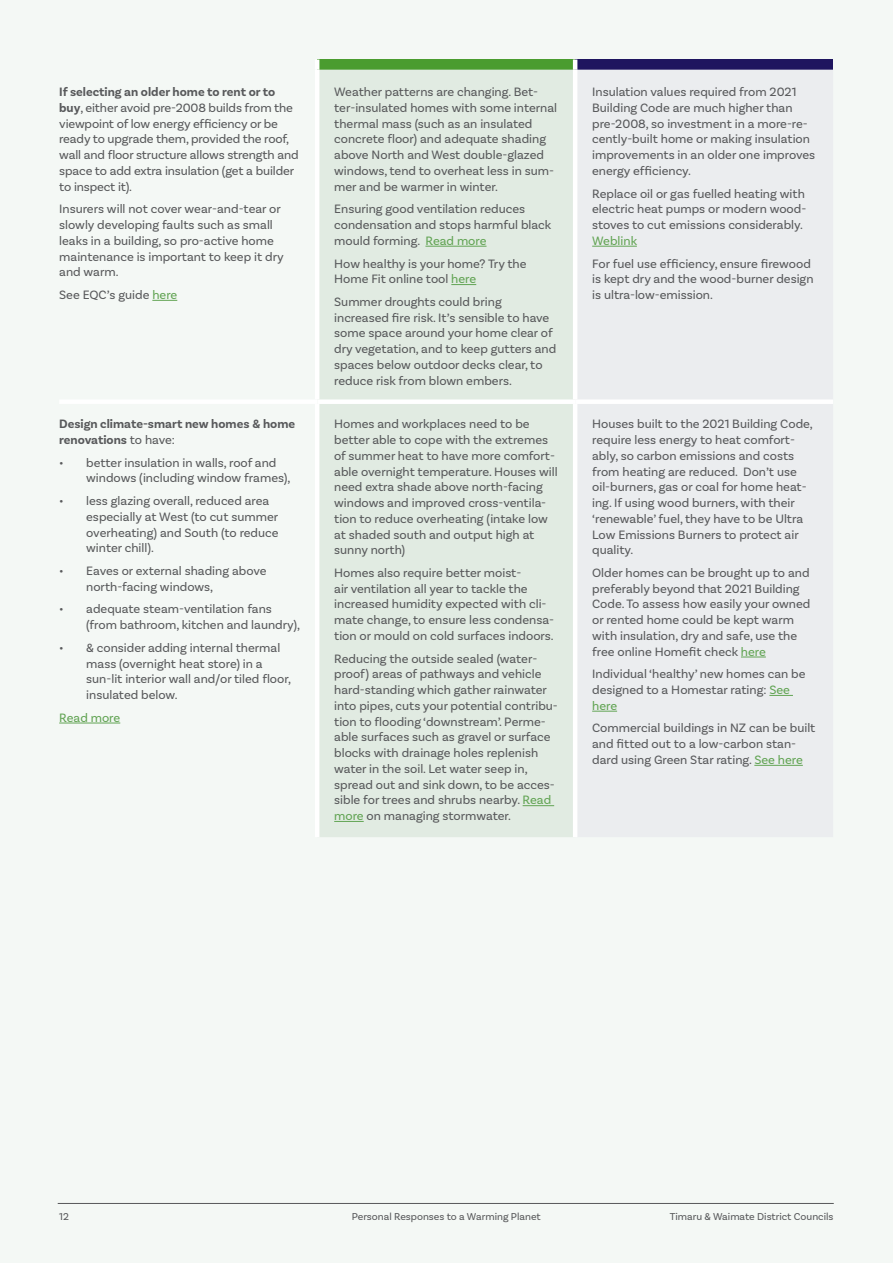
<style>
.page{position:relative;width:893px;height:1263px;background:#f4f8f5}
.page>*{position:absolute;margin:0;border:0;box-sizing:border-box;transform-origin:0 0}
.t1{font:12.75px/15.8px "Basic Sans";color:#58595b}
.t2{font:700 12.75px/15.8px "Basic Sans";color:#58595b}
.t3{font:12.75px "Basic Sans";color:#62a454}
.t4{font:10.5px "Basic Sans";color:#58595b}
.s1{font-weight:700}
.s2{color:#62a454}
.s3{font-weight:400}
</style>
<div class="page">
<hr style="left:58px;top:1203px;width:776px;height:1px;background:#58595b">
<div style="left:317px;top:60px;width:258px;height:10px;background:#4a9c2f"></div>
<div style="left:575px;top:60px;width:258px;height:10px;background:#1f155f"></div>
<div style="left:320px;top:70px;width:253px;height:767px;background:#e1ebe2"></div>
<div style="left:578px;top:70px;width:255px;height:767px;background:#ebedef"></div>
<div style="left:59px;top:399px;width:258px;height:5px;background:#fff"></div>
<hr style="left:315px;top:70px;width:4px;height:329px;background:#fff">
<div style="left:317px;top:399px;width:258px;height:5px;background:#fff"></div>
<hr style="left:315px;top:404px;width:4px;height:433px;background:#fff">
<hr style="left:315px;top:60px;width:4px;height:10px;background:#fff">
<hr style="left:573px;top:60px;width:4px;height:10px;background:#fff">
<hr style="left:573px;top:70px;width:4px;height:329px;background:#fff">
<hr style="left:573px;top:404px;width:4px;height:433px;background:#fff">
<div style="left:575px;top:399px;width:258px;height:5px;background:#fff"></div>
<svg style="left:152px;top:300px;width:25px;height:1px"></svg>
<hr style="left:425px;top:246px;width:61px;height:1px;background:#62a454">
<svg style="left:451px;top:284px;width:25px;height:1px"></svg>
<hr style="left:592px;top:246px;width:45px;height:1px;background:#62a454">
<hr style="left:59px;top:723px;width:61px;height:1px;background:#62a454">
<hr style="left:523px;top:805px;width:31px;height:1px;background:#62a454">
<hr style="left:334px;top:821px;width:30px;height:1px;background:#62a454">
<svg style="left:741px;top:657px;width:25px;height:1px"></svg>
<svg style="left:769px;top:695px;width:24px;height:1px"></svg>
<svg style="left:592px;top:711px;width:25px;height:1px"></svg>
<hr style="left:754px;top:765px;width:49px;height:1px;background:#62a454">
<p class="t1" style="left:59px;top:84px;width:241px"><span class="s1">If selecting an older home to rent or to buy</span>, either avoid pre-2008 builds from the viewpoint of low energy efficiency or be ready to upgrade them, provided the roof, wall and floor structure allows strength and space to add extra insulation (get a builder to inspect it).</p>
<p class="t1" style="left:59px;top:201px;width:226px">Insurers will not cover wear-and-tear or slowly developing faults such as small leaks in a building, so pro-active home maintenance is important to keep it dry and warm.</p>
<p class="t1" style="left:59px;top:287px;width:120px">See EQC’s guide <span class="s2">here</span></p>
<p class="t2" style="left:59px;top:416px;width:238px">Design climate-smart new homes &amp; home renovations <span class="s3">to have:</span></p>
<p class="t1" style="left:86px;top:454px;width:206px;text-indent:-27px">• better insulation in walls, roof and windows (including window frames),</p>
<p class="t1" style="left:86px;top:493px;width:194px;text-indent:-27px">• less glazing overall, reduced area especially at West (to cut summer overheating) and South (to reduce winter chill).</p>
<p class="t1" style="left:86px;top:563px;width:182px;text-indent:-27px">• Eaves or external shading above north-facing windows,</p>
<p class="t1" style="left:86px;top:601px;width:215px;text-indent:-27px">• adequate steam-ventilation fans (from bathroom, kitchen and laundry),</p>
<p class="t1" style="left:86px;top:639px;width:206px;text-indent:-27px">• &amp; consider adding internal thermal mass (overnight heat store) in a sun-lit interior wall and/or tiled floor, insulated below.</p>
<p class="t3" style="left:59px;top:710px;width:63px">Read more</p>
<p class="t1" style="left:334px;top:84px;width:224px">Weather patterns are changing. Bet&shy;ter-insulated homes with some internal thermal mass (such as an insulated concrete floor) and adequate shading above North and West double-glazed windows, tend to overheat less in sum&shy;mer and be warmer in winter.</p>
<p class="t1" style="left:334px;top:201px;width:219px">Ensuring good ventilation reduces condensation and stops harmful black mould forming. <span class="s2">Read more</span></p>
<p class="t1" style="left:334px;top:255px;width:194px">How healthy is your home? Try the<br>Home Fit online tool <span class="s2">here</span></p>
<p class="t1" style="left:334px;top:294px;width:224px">Summer droughts could bring increased fire risk. It’s sensible to have some space around your home clear of dry vegetation, and to keep gutters and spaces below outdoor decks clear, to reduce risk from blown embers.</p>
<p class="t1" style="left:334px;top:416px;width:225px">Homes and workplaces need to be better able to cope with the extremes of summer heat to have more comfort&shy;able overnight temperature. Houses will need extra shade above north-facing windows and improved cross-ventila&shy;tion to reduce overheating (intake low at shaded south and output high at sunny north)</p>
<p class="t1" style="left:334px;top:565px;width:221px">Homes also require better moist-<br>air ventilation all year to tackle the increased humidity expected with cli&shy;mate change, to ensure less condensa&shy;tion or mould on cold surfaces indoors.</p>
<p class="t1" style="left:334px;top:650px;width:225px">Reducing the outside sealed (water&shy;proof) areas of pathways and vehicle hard-standing which gather rainwater into pipes, cuts your potential contribu&shy;tion to flooding ‘downstream’. Perme&shy;able surfaces such as gravel or surface blocks with drainage holes replenish water in the soil. Let water seep in, spread out and sink down, to be acces&shy;sible for trees and shrubs nearby. <span class="s2">Read more</span> on managing stormwater.</p>
<p class="t1" style="left:592px;top:84px;width:225px">Insulation values required from 2021<br>Building Code are much higher than pre-2008, so investment in a more-re&shy;cently-built home or making insulation improvements in an older one improves energy efficiency.</p>
<p class="t1" style="left:592px;top:185px;width:216px;text-align:justify">Replace oil or gas fuelled heating with electric heat pumps or modern wood&shy;stoves to cut emissions considerably.</p>
<p class="t3" style="left:592px;top:233px;width:46px">Weblink</p>
<p class="t1" style="left:592px;top:255px;width:223px">For fuel use efficiency, ensure firewood is kept dry and the wood-burner design is ultra-low-emission.</p>
<p class="t1" style="left:592px;top:416px;width:222px">Houses built to the 2021 Building Code, require less energy to heat comfort&shy;ably, so carbon emissions and costs from heating are reduced. Don’t use oil-burners, gas or coal for home heat&shy;ing. If using wood burners, with their ‘renewable’ fuel, they have to be Ultra Low Emissions Burners to protect air quality.</p>
<p class="t1" style="left:592px;top:565px;width:220px">Older homes can be brought up to and preferably beyond that 2021 Building Code. To assess how easily your owned or rented home could be kept warm with insulation, dry and safe, use the free online Homefit check <span class="s2">here</span></p>
<p class="t1" style="left:592px;top:666px;width:215px">Individual ‘healthy’ new homes can be designed to a Homestar rating: <span class="s2">See here</span></p>
<p class="t1" style="left:592px;top:720px;width:225px">Commercial buildings in NZ can be built and fitted out to a low-carbon stan&shy;dard using Green Star rating. <span class="s2">See here</span></p>
<p class="t4" style="left:59px;top:1210px;width:11px">12</p>
<p class="t4" style="left:352px;top:1210px;width:191px">Personal Responses to a Warming Planet</p>
<p class="t4" style="left:670px;top:1210px;width:165px">Timaru &amp; Waimate District Councils</p>
</div>
